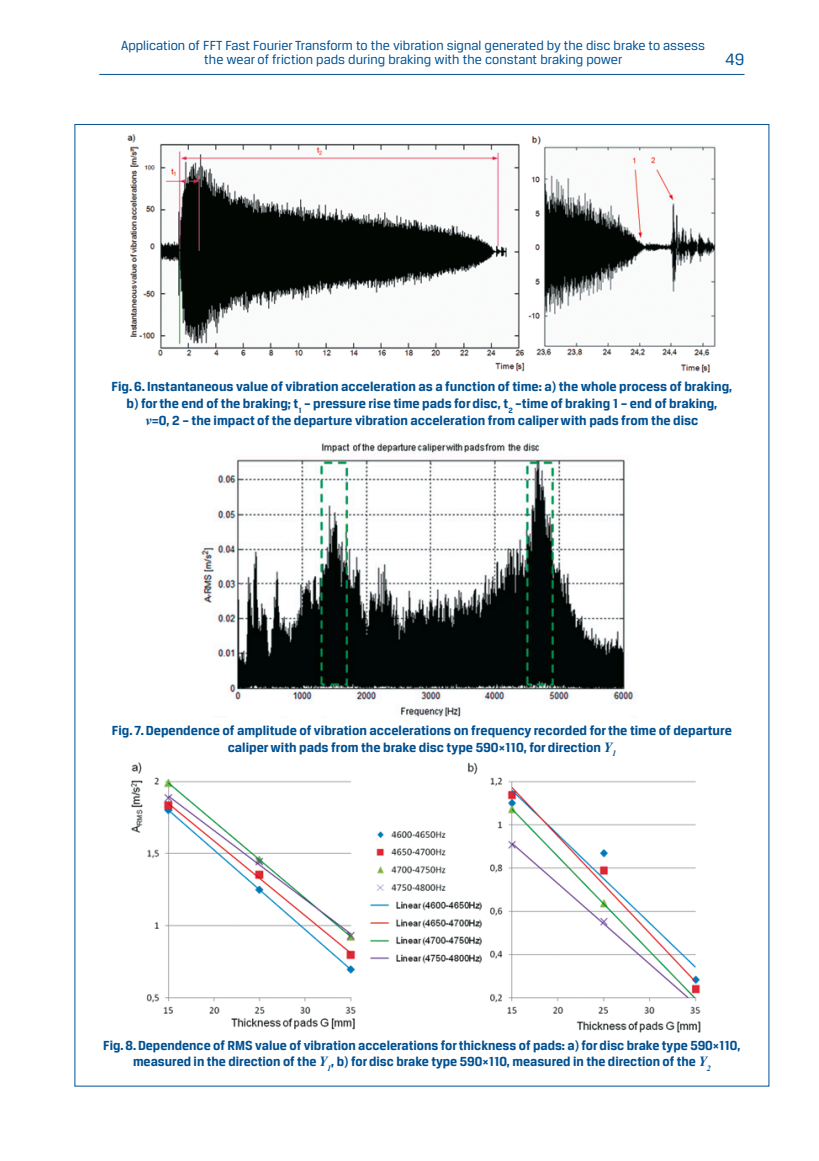
<style>
.page{position:relative;width:819px;height:1161px;background:#fff}
.page>*{position:absolute;margin:0;border:0;box-sizing:border-box;transform-origin:0 0}
.t1{font:17.5px "Breuer Text";color:#005091}
.podst_ang{font:700 14px/16.8px "Breuer Text";color:#005091;text-align:center}
.t2{font:14px/14px "Breuer Text";color:#005091;text-align:center}
.s1{font-family:"Times New Roman";font-style:italic}
</style>
<div class="page">
<hr style="left:99px;top:74px;width:645px;height:1px;background:#005091">
<img style="left:127px;top:134px;width:589px;height:239px">
<img style="left:200px;top:443px;width:437px;height:274px">
<img style="left:130px;top:762px;width:571px;height:271px">
<p class="t2" style="left:121px;top:38px;width:585px">Application of FFT Fast Fourier Transform to the vibration signal generated by the disc brake to assess the wear of friction pads during braking with the constant braking power</p>
<p class="t1" style="left:725px;top:50px;width:21px">49</p>
<p class="podst_ang" style="left:111px;top:378px;width:622px">Fig. 6. Instantaneous value of vibration acceleration as a function of time: a) the whole process of braking, b) for the end of the braking; t<sub>1</sub> – pressure rise time pads for disc, t<sub>2</sub> –time of braking 1 – end of braking,<br><span class="s1">v</span>=0, 2 – the impact of the departure vibration acceleration from caliper with pads from the disc</p>
<p class="podst_ang" style="left:112px;top:722px;width:621px">Fig. 7. Dependence of amplitude of vibration accelerations on frequency recorded for the time of departure caliper with pads from the brake disc type 590×110, for direction <span class="s1">Y</span><sub>1</sub></p>
<p class="podst_ang" style="left:103px;top:1036px;width:638px">Fig. 8. Dependence of RMS value of vibration accelerations for thickness of pads: a) for disc brake type 590×110, measured in the direction of the <span class="s1">Y</span><sub>1</sub>, b) for disc brake type 590×110, measured in the direction of the <span class="s1">Y</span><sub>2</sub></p>
</div>
